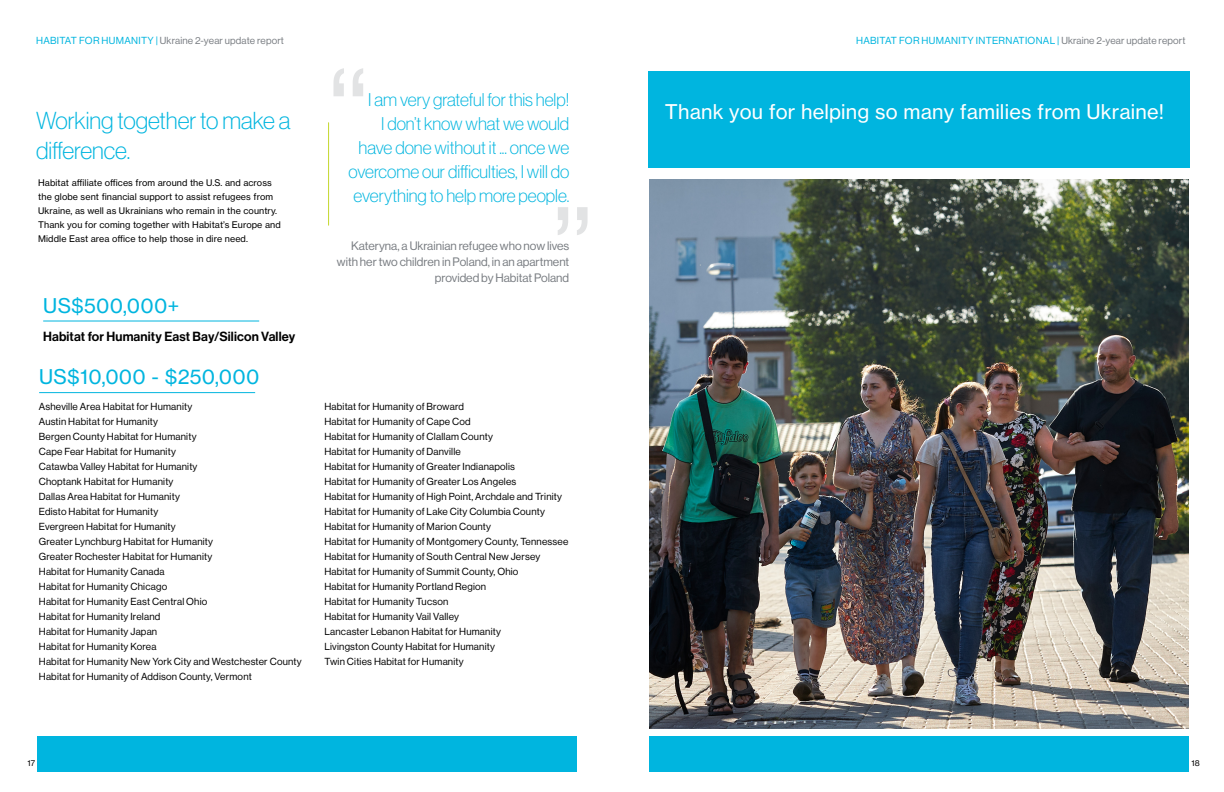
<style>
.page{position:relative;width:1224px;height:792px;background:#fff}
.page>*{position:absolute;margin:0;border:0;box-sizing:border-box;transform-origin:0 0}
.t1{font:24px/30px "N Haas Grotesk DS Pro 35 X Lt";color:#00b5df}
.t2{font:20px "N Haas Grotesk TX Pro 55 Rg";letter-spacing:.01em;color:#fff}
.t3{font:20px "N Haas Grotesk TX Pro 55 Rg";letter-spacing:.01em;color:#00b5df}
.t4{font:18px/24px "N Haas Grotesk DS Pro 35 X Lt";color:#00b5df;text-align:right}
.t5{font:13px "N Haas Grotesk DS Pro 65 Md";letter-spacing:.01em;color:#000}
.t6{font:12px/16px "N Haas Grotesk DS Pro 55 Rg";color:#797d82;text-align:right}
.t7{font:10px/15px "N Haas Grotesk DS Pro 55 Rg";letter-spacing:.02em;color:#000}
.t8{font:10px "N Haas Grotesk DS Pro 55 Rg";letter-spacing:.025em;color:#00b5df}
.t9{font:10px "N Haas Grotesk DS Pro 55 Rg";letter-spacing:.015em;color:#797d82}
.t10{font:9px/14px "N Haas Grotesk TX Pro 55 Rg";letter-spacing:.01em;color:#000}
.t11{font:8px "N Haas Grotesk TX Pro 55 Rg";color:#000}
.s1{color:#00b5df}
.s2{color:#797d82}
</style>
<div class="page">
<img style="left:649px;top:179px;width:540px;height:550px">
<div style="left:648px;top:71px;width:542px;height:97px;background:#00b5df"></div>
<div style="left:37px;top:736px;width:540px;height:36px;background:#00b5df"></div>
<div style="left:649px;top:736px;width:540px;height:36px;background:#00b5df"></div>
<hr style="left:43px;top:321px;width:216px;height:1px;background:#00b5df">
<hr style="left:39px;top:392px;width:216px;height:1px;background:#00b5df">
<svg style="left:334px;top:68px;width:29px;height:28px"></svg>
<svg style="left:558px;top:207px;width:30px;height:28px"></svg>
<hr style="left:328px;top:123px;width:1px;height:102px;background:#c4d82e">
<p class="t9" style="left:36px;top:35px;width:249px"><span class="s1">HABITAT FOR HUMANITY |</span> Ukraine 2-year update report</p>
<p class="t8" style="left:856px;top:35px;width:331px">HABITAT FOR HUMANITY INTERNATIONAL | <span class="s2">Ukraine 2-year update report</span></p>
<h1 class="t1" style="left:36px;top:105px;width:256px">Working together to make a difference.</h1>
<p class="t10" style="left:38px;top:176px;width:244px">Habitat affiliate offices from around the U.S. and across the globe sent financial support to assist refugees from Ukraine, as well as Ukrainians who remain in the country.<br>Thank you for coming together with Habitat’s Europe and Middle East area office to help those in dire need.</p>
<h3 class="t4" style="left:348px;top:88px;width:222px">I am very grateful for this help!<br>I don’t know what we would have done without it ... once we overcome our difficulties, I will do everything to help more people.</h3>
<p class="t6" style="left:337px;top:238px;width:234px">Kateryna, a Ukrainian refugee who now lives with her two children in Poland, in an apartment provided by Habitat Poland</p>
<h2 class="t3" style="left:43px;top:293px;width:138px">US$500,000+</h2>
<h3 class="t5" style="left:43px;top:329px;width:254px">Habitat for Humanity East Bay/Silicon Valley</h3>
<h2 class="t3" style="left:39px;top:365px;width:222px">US$10,000 - $250,000</h2>
<p class="t7" style="left:39px;top:400px;width:264px">Asheville Area Habitat for Humanity<br>Austin Habitat for Humanity<br>Bergen County Habitat for Humanity<br>Cape Fear Habitat for Humanity<br>Catawba Valley Habitat for Humanity<br>Choptank Habitat for Humanity<br>Dallas Area Habitat for Humanity<br>Edisto Habitat for Humanity<br>Evergreen Habitat for Humanity<br>Greater Lynchburg Habitat for Humanity<br>Greater Rochester Habitat for Humanity<br>Habitat for Humanity Canada<br>Habitat for Humanity Chicago<br>Habitat for Humanity East Central Ohio<br>Habitat for Humanity Ireland<br>Habitat for Humanity Japan<br>Habitat for Humanity Korea<br>Habitat for Humanity New York City and Westchester County Habitat for Humanity of Addison County, Vermont</p>
<p class="t7" style="left:324px;top:400px;width:246px">Habitat for Humanity of Broward<br>Habitat for Humanity of Cape Cod<br>Habitat for Humanity of Clallam County<br>Habitat for Humanity of Danville<br>Habitat for Humanity of Greater Indianapolis<br>Habitat for Humanity of Greater Los Angeles<br>Habitat for Humanity of High Point, Archdale and Trinity Habitat for Humanity of Lake City Columbia County Habitat for Humanity of Marion County<br>Habitat for Humanity of Montgomery County, Tennessee Habitat for Humanity of South Central New Jersey Habitat for Humanity of Summit County, Ohio<br>Habitat for Humanity Portland Region<br>Habitat for Humanity Tucson<br>Habitat for Humanity Vail Valley<br>Lancaster Lebanon Habitat for Humanity<br>Livingston County Habitat for Humanity<br>Twin Cities Habitat for Humanity</p>
<h2 class="t2" style="left:665px;top:99px;width:501px">Thank you for helping so many families from Ukraine!</h2>
<p class="t11" style="left:28px;top:758px;width:9px">17</p>
<p class="t11" style="left:1192px;top:758px;width:10px">18</p>
</div>
